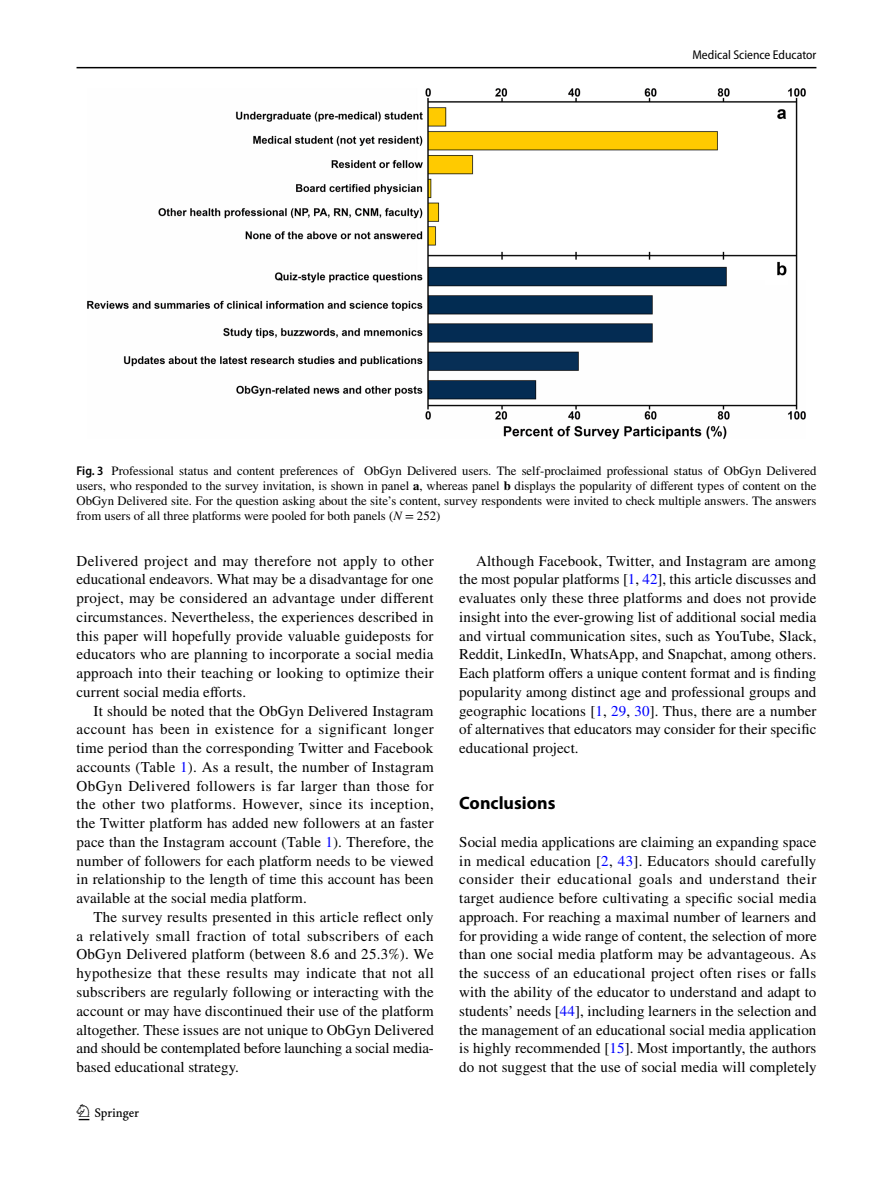
<style>
.page{position:relative;width:893px;height:1187px;background:#fff}
.page>*{position:absolute;margin:0;border:0;box-sizing:border-box;transform-origin:0 0}
.t1{font:22.5px "Springnew Regular 2";color:#000}
.t2{font:700 18px "Myriad Pro";color:#000}
.t3{font:15px/18.8px "STIX";letter-spacing:.005em;color:#000;text-align:justify}
.t4{font:12.75px/15px "STIX";color:#000;text-align:justify}
.t5{font:semi-condensed 12.75px "Myriad Pro";color:#000}
.s1{font-family:"Myriad Pro";font-weight:600;font-stretch:semi-condensed}
.s2{font-weight:700}
.s3{font-style:italic}
.s4{color:#00f}
</style>
<div class="page">
<hr style="left:77px;top:67px;width:739px;height:1px;background:#000">
<img style="left:87px;top:88px;width:719px;height:352px">
<p class="t5" style="left:692px;top:48px;width:125px">Medical Science Educator</p>
<p class="t4" style="left:77px;top:464px;width:741px"><span class="s1">Fig. 3</span> Professional status and content preferences of ObGyn Delivered users. The self-proclaimed professional status of ObGyn Delivered users, who responded to the survey invitation, is shown in panel <span class="s2">a</span>, whereas panel <span class="s2">b</span> displays the popularity of different types of content on the ObGyn Delivered site. For the question asking about the site’s content, survey respondents were invited to check multiple answers. The answers from users of all three platforms were pooled for both panels (<span class="s3">N</span> = 252)</p>
<p class="t3" style="left:77px;top:552px;width:359px">Delivered project and may therefore not apply to other educational endeavors. What may be a disadvantage for one project, may be considered an advantage under different circumstances. Nevertheless, the experiences described in this paper will hopefully provide valuable guideposts for educators who are planning to incorporate a social media approach into their teaching or looking to optimize their current social media efforts.</p>
<p class="t3" style="left:77px;top:702px;width:359px;text-indent:17px">It should be noted that the ObGyn Delivered Instagram account has been in existence for a significant longer time period than the corresponding Twitter and Facebook accounts (Table <span class="s4">1</span>). As a result, the number of Instagram ObGyn Delivered followers is far larger than those for the other two platforms. However, since its inception, the Twitter platform has added new followers at an faster pace than the Instagram account (Table <span class="s4">1</span>). Therefore, the number of followers for each platform needs to be viewed in relationship to the length of time this account has been available at the social media platform.</p>
<p class="t3" style="left:77px;top:908px;width:359px;text-indent:17px">The survey results presented in this article reflect only a relatively small fraction of total subscribers of each ObGyn Delivered platform (between 8.6 and 25.3%). We hypothesize that these results may indicate that not all subscribers are regularly following or interacting with the account or may have discontinued their use of the platform altogether. These issues are not unique to ObGyn Delivered and should be contemplated before launching a social media&shy;based educational strategy.</p>
<h1 class="t1" style="left:79px;top:1104px;width:62px">1 3</h1>
<p class="t3" style="left:459px;top:552px;width:359px;text-indent:17px">Although Facebook, Twitter, and Instagram are among the most popular platforms [<span class="s4">1</span>, <span class="s4">42</span>], this article discusses and evaluates only these three platforms and does not provide insight into the ever-growing list of additional social media and virtual communication sites, such as YouTube, Slack, Reddit, LinkedIn, WhatsApp, and Snapchat, among others.<br>Each platform offers a unique content format and is finding popularity among distinct age and professional groups and geographic locations [<span class="s4">1</span>, <span class="s4">29</span>, <span class="s4">30</span>]. Thus, there are a number of alternatives that educators may consider for their specific educational project.</p>
<p class="t2" style="left:459px;top:791px;width:98px">Conclusions</p>
<p class="t3" style="left:459px;top:833px;width:359px">Social media applications are claiming an expanding space in medical education [<span class="s4">2</span>, <span class="s4">43</span>]. Educators should carefully consider their educational goals and understand their target audience before cultivating a specific social media approach. For reaching a maximal number of learners and for providing a wide range of content, the selection of more than one social media platform may be advantageous. As the success of an educational project often rises or falls with the ability of the educator to understand and adapt to students’ needs [<span class="s4">44</span>], including learners in the selection and the management of an educational social media application is highly recommended [<span class="s4">15</span>]. Most importantly, the authors do not suggest that the use of social media will completely</p>
</div>
